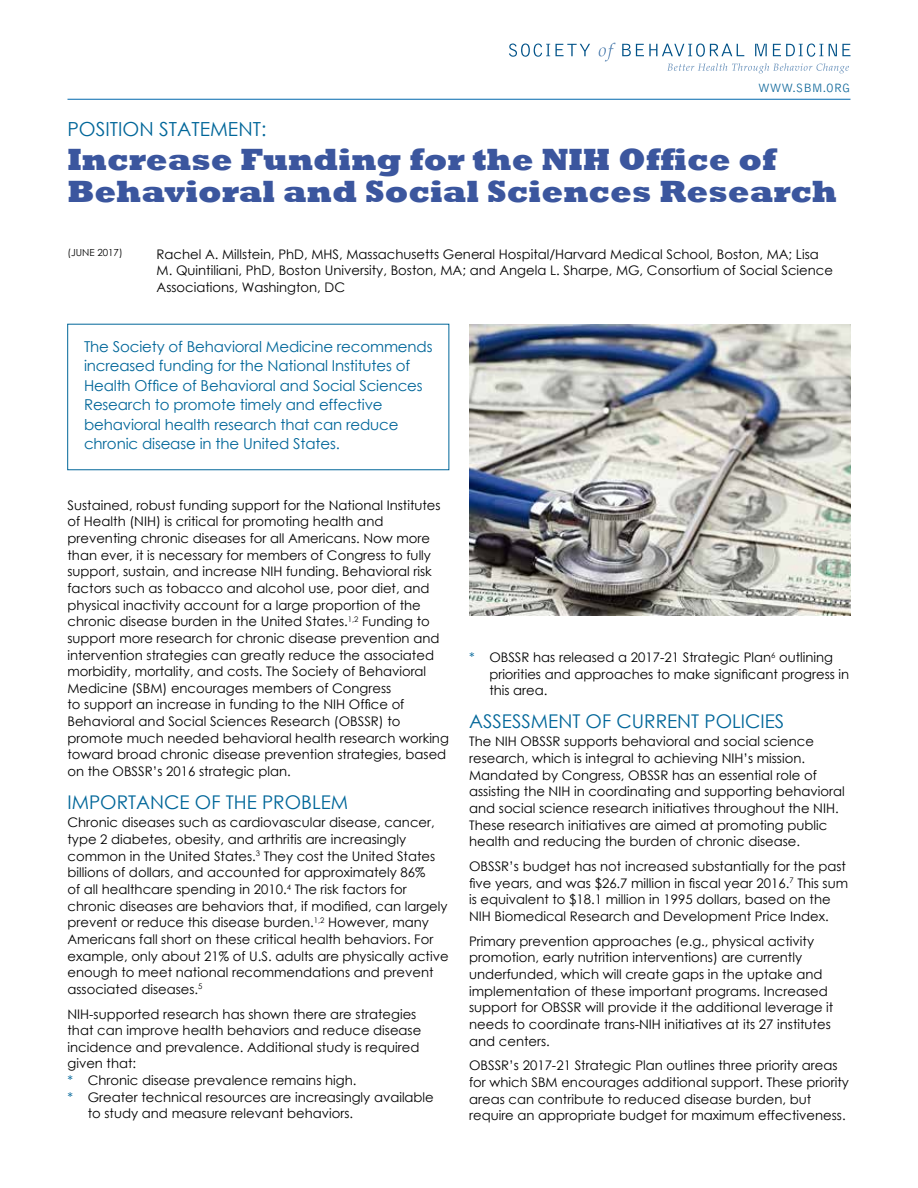
<style>
.page{position:relative;width:918px;height:1188px;background:#fff}
.page>*{position:absolute;margin:0;border:0;box-sizing:border-box;transform-origin:0 0}
.t1{font:800 31.5px/31.5px "Rockwell";color:#3b569e}
.t2{font:19.35px "Century Gothic";color:#069}
.t3{font:18.9px "Century Gothic";color:#069}
.t4{font:15px/19.5px "Century Gothic";letter-spacing:-.01em;color:#069}
.t5{font:13.2px/16.6px "Century Gothic";color:#000}
.t6{font:300 12.45px "Bell Gothic";color:#10689b}
.t7{font:9.75px "Century Gothic";color:#000}
.s1{color:#069}
</style>
<div class="page">
<hr style="left:68px;top:99px;width:782px;height:1px;background:#0067ad">
<svg style="left:667px;top:63px;width:182px;height:10px"></svg>
<svg style="left:509px;top:44px;width:81px;height:13px"></svg>
<svg style="left:599px;top:43px;width:17px;height:18px"></svg>
<svg style="left:622px;top:44px;width:122px;height:13px"></svg>
<svg style="left:755px;top:44px;width:12px;height:12px"></svg>
<svg style="left:773px;top:44px;width:50px;height:13px"></svg>
<svg style="left:829px;top:44px;width:21px;height:12px"></svg>
<img style="left:469px;top:324px;width:381px;height:292px">
<h2 class="t2" style="left:68px;top:116px;width:200px">POSITION STATEMENT:</h2>
<p class="t6" style="left:758px;top:81px;width:94px">WWW.SBM.ORG</p>
<h1 class="t1" style="left:68px;top:145px;width:771px">Increase Funding for the NIH Office of<br>Behavioral and Social Sciences Research</h1>
<p class="t7" style="left:68px;top:246px;width:57px">(JUNE 2017)</p>
<p class="t5" style="left:157px;top:245px;width:678px">Rachel A. Millstein, PhD, MHS, Massachusetts General Hospital/Harvard Medical School, Boston, MA; Lisa<br>M. Quintiliani, PhD, Boston University, Boston, MA; and Angela L. Sharpe, MG, Consortium of Social Science<br>Associations, Washington, DC</p>
<p class="t4" style="left:84px;top:336px;width:350px">The Society of Behavioral Medicine recommends increased funding for the National Institutes of Health Office of Behavioral and Social Sciences Research to promote timely and effective behavioral health research that can reduce chronic disease in the United States.</p>
<p class="t5" style="left:67px;top:496px;width:383px">Sustained, robust funding support for the National Institutes of Health (NIH) is critical for promoting health and preventing chronic diseases for all Americans. Now more than ever, it is necessary for members of Congress to fully support, sustain, and increase NIH funding. Behavioral risk factors such as tobacco and alcohol use, poor diet, and physical inactivity account for a large proportion of the chronic disease burden in the United States.<sup>1,2</sup> Funding to support more research for chronic disease prevention and intervention strategies can greatly reduce the associated morbidity, mortality, and costs. The Society of Behavioral Medicine (SBM) encourages members of Congress<br>to support an increase in funding to the NIH Office of Behavioral and Social Sciences Research (OBSSR) to promote much needed behavioral health research working toward broad chronic disease prevention strategies, based on the OBSSR’s 2016 strategic plan.</p>
<h3 class="t3" style="left:68px;top:789px;width:282px">IMPORTANCE OF THE PROBLEM</h3>
<p class="t5" style="left:67px;top:814px;width:383px">Chronic diseases such as cardiovascular disease, cancer, type 2 diabetes, obesity, and arthritis are increasingly common in the United States.<sup>3</sup> They cost the United States billions of dollars, and accounted for approximately 86%<br>of all healthcare spending in 2010.<sup>4</sup> The risk factors for chronic diseases are behaviors that, if modified, can largely prevent or reduce this disease burden.<sup>1,2</sup> However, many Americans fall short on these critical health behaviors. For example, only about 21% of U.S. adults are physically active enough to meet national recommendations and prevent associated diseases.<sup>5</sup></p>
<p class="t5" style="left:68px;top:1005px;width:350px">NIH-supported research has shown there are strategies</p>
<p class="t5" style="left:68px;top:1022px;width:355px">that can improve health behaviors and reduce disease</p>
<p class="t5" style="left:68px;top:1039px;width:353px">incidence and prevalence. Additional study is required</p>
<p class="t5" style="left:68px;top:1055px;width:70px">given that:</p>
<p class="t5" style="left:68px;top:1072px;width:290px"><span class="s1">*</span> Chronic disease prevalence remains high.</p>
<p class="t5" style="left:68px;top:1088px;width:368px"><span class="s1">*</span> Greater technical resources are increasingly available</p>
<p class="t5" style="left:88px;top:1105px;width:267px">to study and measure relevant behaviors.</p>
<p class="t5" style="left:489px;top:649px;width:361px;text-indent:-20px"><span class="s1">*</span> OBSSR has released a 2017-21 Strategic Plan<sup>6</sup> outlining priorities and approaches to make significant progress in this area.</p>
<h3 class="t3" style="left:469px;top:708px;width:317px">ASSESSMENT OF CURRENT POLICIES</h3>
<p class="t5" style="left:469px;top:733px;width:377px">The NIH OBSSR supports behavioral and social science research, which is integral to achieving NIH’s mission.<br>Mandated by Congress, OBSSR has an essential role of assisting the NIH in coordinating and supporting behavioral and social science research initiatives throughout the NIH.<br>These research initiatives are aimed at promoting public health and reducing the burden of chronic disease.</p>
<p class="t5" style="left:469px;top:858px;width:380px">OBSSR’s budget has not increased substantially for the past five years, and was $26.7 million in fiscal year 2016.<sup>7</sup> This sum is equivalent to $18.1 million in 1995 dollars, based on the NIH Biomedical Research and Development Price Index.</p>
<p class="t5" style="left:469px;top:933px;width:366px">Primary prevention approaches (e.g., physical activity promotion, early nutrition interventions) are currently underfunded, which will create gaps in the uptake and implementation of these important programs. Increased support for OBSSR will provide it the additional leverage it needs to coordinate trans-NIH initiatives at its 27 institutes and centers.</p>
<p class="t5" style="left:469px;top:1057px;width:381px">OBSSR’s 2017-21 Strategic Plan outlines three priority areas for which SBM encourages additional support. These priority areas can contribute to reduced disease burden, but require an appropriate budget for maximum effectiveness.</p>
</div>
